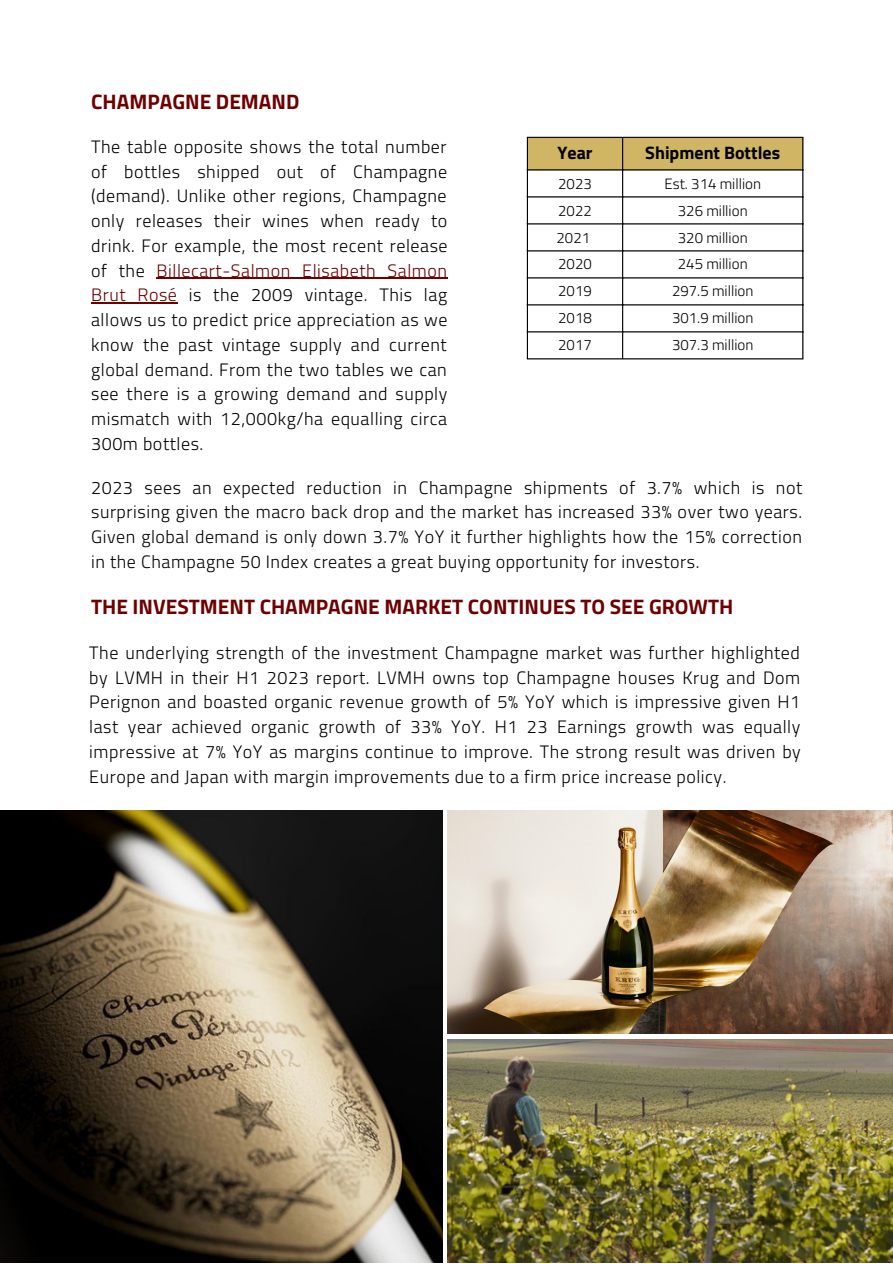
<style>
.page{position:relative;width:893px;height:1264px;background:#fff}
.page>*{position:absolute;margin:0;border:0;box-sizing:border-box;transform-origin:0 0}
.t1{font:700 21px "Titillium Web";color:#6e0000}
.t2{font:300 18px/24.8px "Titillium Web";letter-spacing:.03em;color:#000;text-align:justify}
.t3{font:700 18px "Titillium Web";color:#000}
.t4{font:300 15px "Titillium Web";color:#000}
.s1{color:#6e0000}
</style>
<div class="page">
<hr style="left:156px;top:278px;width:291px;height:1px;background:#6e0000">
<hr style="left:91px;top:302px;width:86px;height:2px;background:#6e0000">
<div style="left:528px;top:138px;width:274px;height:31px;background:#d0b565"></div>
<hr style="left:527px;top:138px;width:1px;height:220px;background:#000">
<hr style="left:622px;top:138px;width:1px;height:220px;background:#000">
<hr style="left:802px;top:138px;width:1px;height:220px;background:#000">
<hr style="left:527px;top:137px;width:276px;height:1px;background:#000">
<hr style="left:527px;top:169px;width:276px;height:1px;background:#000">
<hr style="left:527px;top:196px;width:276px;height:1px;background:#000">
<hr style="left:527px;top:223px;width:276px;height:1px;background:#000">
<hr style="left:527px;top:250px;width:276px;height:1px;background:#000">
<hr style="left:527px;top:277px;width:276px;height:1px;background:#000">
<hr style="left:527px;top:304px;width:276px;height:1px;background:#000">
<hr style="left:527px;top:331px;width:276px;height:1px;background:#000">
<hr style="left:527px;top:358px;width:276px;height:1px;background:#000">
<img style="left:448px;top:810px;width:444px;height:223px">
<img style="left:448px;top:1039px;width:444px;height:223px">
<img style="left:0;top:810px;width:442px;height:452px">
<p class="t1" style="left:91px;top:85px;width:210px">CHAMPAGNE DEMAND</p>
<p class="t2" style="left:91px;top:134px;width:358px">The table opposite shows the total number of bottles shipped out of Champagne (demand). Unlike other regions, Champagne only releases their wines when ready to drink. For example, the most recent release of the <span class="s1">Billecart-Salmon Elisabeth Salmon Brut Rosé</span> is the 2009 vintage. This lag allows us to predict price appreciation as we know the past vintage supply and current global demand. From the two tables we can see there is a growing demand and supply mismatch with 12,000kg/ha equalling circa 300m bottles.</p>
<p class="t3" style="left:557px;top:139px;width:37px">Year</p>
<p class="t3" style="left:645px;top:139px;width:136px">Shipment Bottles</p>
<p class="t4" style="left:558px;top:171px;width:35px">2023</p>
<p class="t4" style="left:664px;top:171px;width:98px">Est. 314 million</p>
<p class="t4" style="left:558px;top:198px;width:35px">2022</p>
<p class="t4" style="left:677px;top:198px;width:71px">326 million</p>
<p class="t4" style="left:556px;top:225px;width:35px">2021</p>
<p class="t4" style="left:677px;top:225px;width:71px">320 million</p>
<p class="t4" style="left:558px;top:252px;width:35px">2020</p>
<p class="t4" style="left:677px;top:252px;width:71px">245 million</p>
<p class="t4" style="left:558px;top:279px;width:35px">2019</p>
<p class="t4" style="left:672px;top:279px;width:83px">297.5 million</p>
<p class="t4" style="left:558px;top:306px;width:35px">2018</p>
<p class="t4" style="left:672px;top:306px;width:83px">301.9 million</p>
<p class="t4" style="left:558px;top:333px;width:35px">2017</p>
<p class="t4" style="left:672px;top:333px;width:83px">307.3 million</p>
<p class="t2" style="left:91px;top:474px;width:712px">2023 sees an expected reduction in Champagne shipments of 3.7% which is not surprising given the macro back drop and the market has increased 33% over two years.<br>Given global demand is only down 3.7% YoY it further highlights how the 15% correction in the Champagne 50 Index creates a great buying opportunity for investors.</p>
<p class="t1" style="left:91px;top:590px;width:643px">THE INVESTMENT CHAMPAGNE MARKET CONTINUES TO SEE GROWTH</p>
<p class="t2" style="left:89px;top:640px;width:713px">The underlying strength of the investment Champagne market was further highlighted by LVMH in their H1 2023 report. LVMH owns top Champagne houses Krug and Dom Perignon and boasted organic revenue growth of 5% YoY which is impressive given H1 last year achieved organic growth of 33% YoY. H1 23 Earnings growth was equally impressive at 7% YoY as margins continue to improve. The strong result was driven by Europe and Japan with margin improvements due to a firm price increase policy.</p>
</div>
